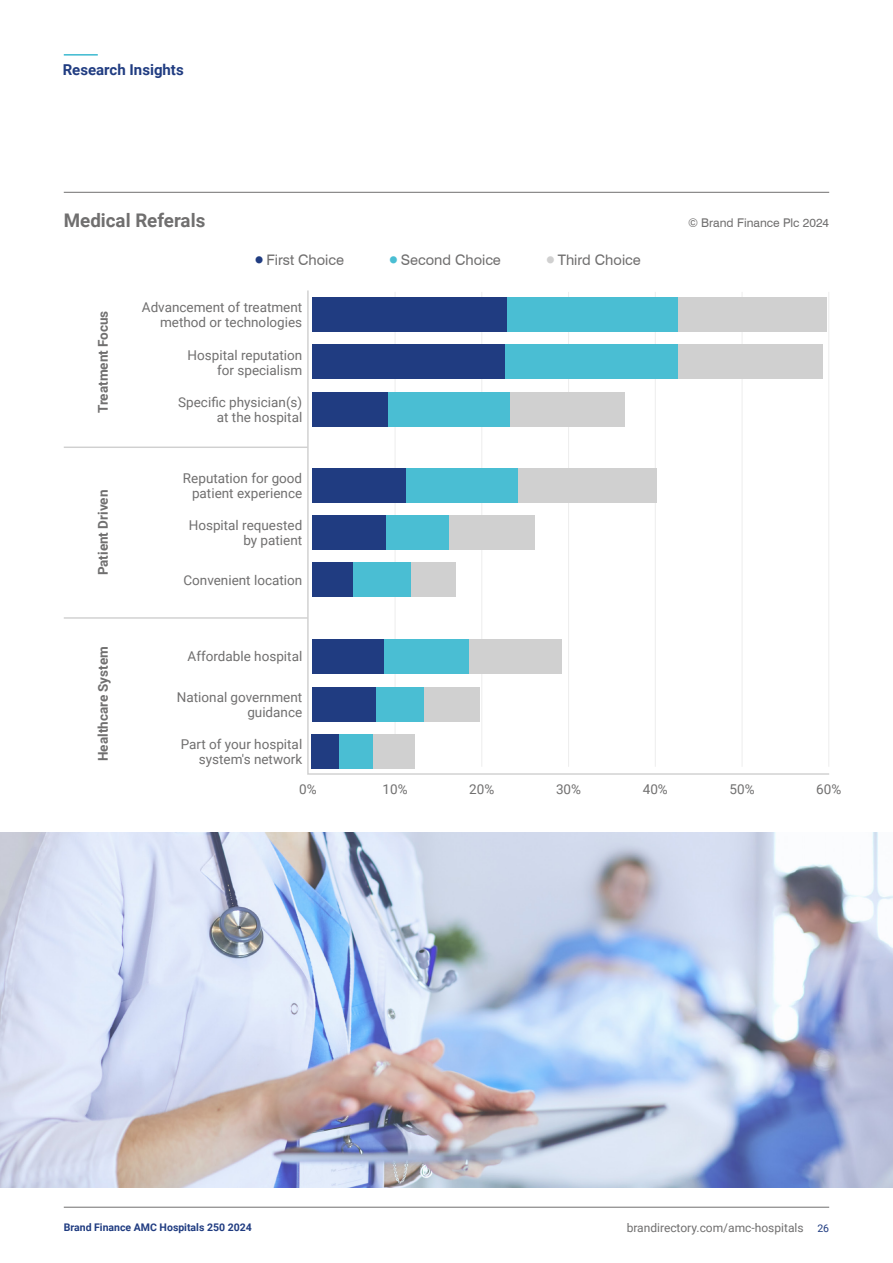
<style>
.page{position:relative;width:893px;height:1263px;background:#fff}
.page>*{position:absolute;margin:0;border:0;box-sizing:border-box;transform-origin:0 0}
.t1{font:700 18.75px "Roboto";color:#706f6f}
.t2{font:700 15px "Roboto";color:#203c81}
.t3{font:14.55px "Swiss 721 BT";color:#706f6f}
.t4{font:13.5px/15px "Roboto";color:#706f6f;text-align:right}
.t5{font:700 13.5px "Roboto";color:#706f6f}
.t6{font:12px "Roboto";color:#706f6f}
.t7{font:12px "Swiss 721 BT";color:#706f6f}
.t8{font:700 10.5px "Roboto";color:#203c81}
.t9{font:10.5px "Roboto";color:#203c81}
.s1{font-size:24px;color:#203c81}
.s2{font-size:24px;color:#4abed3}
.s3{font-size:24px;color:#d0d0d0}
</style>
<div class="page">
<hr style="left:64px;top:1207px;width:765px;height:1px;background:#706f6f">
<hr style="left:64px;top:54px;width:34px;height:2px;background:#4abed3">
<svg style="left:306px;top:290px;width:523px;height:485px"></svg>
<hr style="left:64px;top:192px;width:765px;height:1px;background:#706f6f">
<hr style="left:395px;top:292px;width:1px;height:475px;background:#ededed">
<hr style="left:481px;top:292px;width:1px;height:475px;background:#ededed">
<hr style="left:568px;top:292px;width:1px;height:475px;background:#ededed">
<hr style="left:655px;top:292px;width:1px;height:475px;background:#ededed">
<hr style="left:742px;top:292px;width:1px;height:475px;background:#ededed">
<hr style="left:828px;top:292px;width:1px;height:475px;background:#ededed">
<hr style="left:64px;top:447px;width:244px;height:1px;background:#d0d0d0">
<hr style="left:64px;top:617px;width:244px;height:2px;background:#d0d0d0">
<img style="left:0;top:833px;width:893px;height:355px">
<div style="left:678px;top:298px;width:149px;height:34px;background:#d0d0d0"></div>
<div style="left:507px;top:298px;width:171px;height:34px;background:#4abed3"></div>
<div style="left:312px;top:298px;width:195px;height:34px;background:#203c81"></div>
<div style="left:678px;top:345px;width:144px;height:34px;background:#d0d0d0"></div>
<div style="left:504px;top:345px;width:174px;height:34px;background:#4abed3"></div>
<div style="left:312px;top:345px;width:192px;height:34px;background:#203c81"></div>
<div style="left:510px;top:392px;width:115px;height:34px;background:#d0d0d0"></div>
<div style="left:388px;top:392px;width:122px;height:34px;background:#4abed3"></div>
<div style="left:312px;top:392px;width:76px;height:34px;background:#203c81"></div>
<div style="left:518px;top:468px;width:138px;height:34px;background:#d0d0d0"></div>
<div style="left:406px;top:468px;width:112px;height:34px;background:#4abed3"></div>
<div style="left:312px;top:468px;width:94px;height:34px;background:#203c81"></div>
<div style="left:448px;top:516px;width:87px;height:34px;background:#d0d0d0"></div>
<div style="left:385px;top:516px;width:63px;height:34px;background:#4abed3"></div>
<div style="left:312px;top:516px;width:73px;height:34px;background:#203c81"></div>
<div style="left:410px;top:563px;width:45px;height:34px;background:#d0d0d0"></div>
<div style="left:352px;top:563px;width:58px;height:34px;background:#4abed3"></div>
<div style="left:312px;top:563px;width:40px;height:34px;background:#203c81"></div>
<div style="left:468px;top:639px;width:94px;height:34px;background:#d0d0d0"></div>
<div style="left:383px;top:639px;width:85px;height:34px;background:#4abed3"></div>
<div style="left:312px;top:639px;width:71px;height:34px;background:#203c81"></div>
<div style="left:424px;top:687px;width:56px;height:34px;background:#d0d0d0"></div>
<div style="left:375px;top:687px;width:49px;height:34px;background:#4abed3"></div>
<div style="left:312px;top:687px;width:63px;height:34px;background:#203c81"></div>
<div style="left:373px;top:734px;width:42px;height:34px;background:#d0d0d0"></div>
<div style="left:339px;top:734px;width:34px;height:34px;background:#4abed3"></div>
<div style="left:312px;top:734px;width:27px;height:34px;background:#203c81"></div>
<p class="t2" style="left:63px;top:59px;width:123px">Research Insights</p>
<h1 class="t1" style="left:64px;top:207px;width:143px">Medical Referals</h1>
<p class="t7" style="left:688px;top:215px;width:143px">© Brand Finance Plc 2024</p>
<p class="t3" style="left:252px;top:251px;width:93px"><span class="s1">•</span>First Choice</p>
<p class="t3" style="left:387px;top:251px;width:116px"><span class="s2">•</span>Second Choice</p>
<p class="t3" style="left:543px;top:251px;width:99px"><span class="s3">•</span>Third Choice</p>
<p class="t5" style="left:94px;top:413px;width:104px;rotate:-90deg">Treatment Focus</p>
<p class="t4" style="left:142px;top:300px;width:162px">Advancement of treatment method or technologies</p>
<p class="t4" style="left:188px;top:347px;width:116px">Hospital reputation for specialism</p>
<p class="t4" style="left:178px;top:394px;width:126px">Specific physician(s) at the hospital</p>
<p class="t5" style="left:94px;top:575px;width:87px;rotate:-90deg">Patient Driven</p>
<p class="t4" style="left:183px;top:470px;width:121px">Reputation for good patient experience</p>
<p class="t4" style="left:189px;top:517px;width:115px">Hospital requested by patient</p>
<p class="t4" style="left:183px;top:572px;width:120px">Convenient location</p>
<p class="t5" style="left:94px;top:761px;width:116px;rotate:-90deg">Healthcare System</p>
<p class="t4" style="left:188px;top:648px;width:116px">Affordable hospital</p>
<p class="t4" style="left:177px;top:689px;width:127px">National government guidance</p>
<p class="t4" style="left:181px;top:736px;width:123px">Part of your hospital system's network</p>
<p class="t4" style="left:299px;top:781px;width:19px">0%</p>
<p class="t4" style="left:383px;top:781px;width:27px">10%</p>
<p class="t4" style="left:469px;top:781px;width:27px">20%</p>
<p class="t4" style="left:556px;top:781px;width:27px">30%</p>
<p class="t4" style="left:643px;top:781px;width:27px">40%</p>
<p class="t4" style="left:729px;top:781px;width:27px">50%</p>
<p class="t4" style="left:816px;top:781px;width:27px">60%</p>
<p class="t8" style="left:64px;top:1220px;width:190px">Brand Finance AMC Hospitals 250 2024</p>
<p class="t6" style="left:627px;top:1219px;width:179px">brandirectory.com/amc-hospitals</p>
<p class="t9" style="left:817px;top:1220px;width:13px">26</p>
</div>
